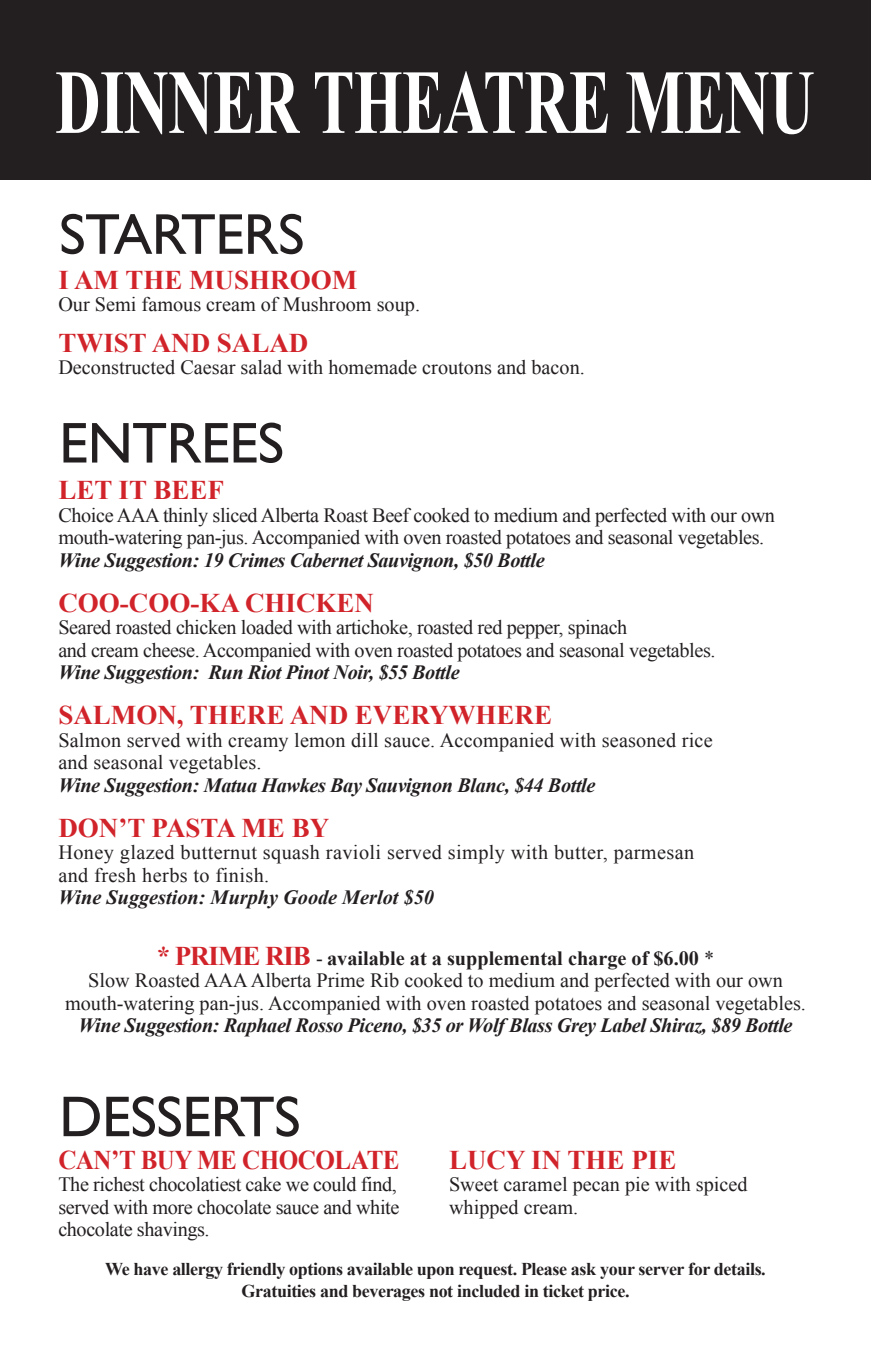
<style>
.page{position:relative;width:871px;height:1367px;background:#fff}
.page>*{position:absolute;margin:0;border:0;box-sizing:border-box;transform-origin:0 0}
.t1{font:700 91.35px "Times New Roman";letter-spacing:-.01em;color:#fff;scale:.69 1}
.t2{font:57.82px "Gill Sans";letter-spacing:-.01em;color:#231f20}
.t3{font:700 27px "Times New Roman";color:#d1232a}
.t4{font:700 27px "Times New Roman";color:#d1232a;scale:.93 1}
.t5{font:20.25px/22.5px "Times New Roman";color:#231f20}
.t6{font:20.25px/22.5px "Times New Roman";letter-spacing:-.02em;color:#231f20}
.t7{font:italic 700 20.25px "Times New Roman";letter-spacing:-.02em;color:#231f20}
.t8{font:20.25px/22.5px "Times New Roman";letter-spacing:.02em;color:#231f20}
.t9{font:italic 700 20.25px "Times New Roman";color:#231f20}
.t10{font:700 18px/21.6px "Times New Roman";letter-spacing:-.02em;color:#231f20;text-align:center}
.s1{font-weight:700;font-size:27px;color:#d1232a}
.s2{font-weight:700}
</style>
<div class="page">
<div style="left:0;top:0;width:871px;height:180px;background:#231f20"></div>
<h1 class="t1" style="left:55px;top:49px;width:1102px">DINNER THEATRE MENU</h1>
<h2 class="t2" style="left:59px;top:200px;width:247px">STARTERS</h2>
<h3 class="t3" style="left:58px;top:264px;width:300px">I AM THE MUSHROOM</h3>
<p class="t5" style="left:58px;top:293px;width:363px">Our Semi famous cream of Mushroom soup.</p>
<h3 class="t3" style="left:58px;top:327px;width:252px">TWIST AND SALAD</h3>
<p class="t5" style="left:58px;top:356px;width:528px">Deconstructed Caesar salad with homemade croutons and bacon.</p>
<h2 class="t2" style="left:59px;top:409px;width:226px">ENTREES</h2>
<h3 class="t3" style="left:58px;top:475px;width:167px">LET IT BEEF</h3>
<p class="t6" style="left:58px;top:504px;width:718px">Choice AAA thinly sliced Alberta Roast Beef cooked to medium and perfected with our own mouth-watering pan-jus. Accompanied with oven roasted potatoes and seasonal vegetables.</p>
<p class="t7" style="left:58px;top:548px;width:488px">Wine Suggestion: 19 Crimes Cabernet Sauvignon, $50 Bottle</p>
<h3 class="t3" style="left:58px;top:587px;width:317px">Coo-Coo-Ka CHICKEN</h3>
<p class="t6" style="left:58px;top:616px;width:659px">Seared roasted chicken loaded with artichoke, roasted red pepper, spinach<br>and cream cheese. Accompanied with oven roasted potatoes and seasonal vegetables.</p>
<p class="t7" style="left:58px;top:661px;width:403px">Wine Suggestion: Run Riot Pinot Noir, $55 Bottle</p>
<h3 class="t3" style="left:58px;top:700px;width:37px">Salmon</h3>
<h3 class="t3" style="left:177px;top:700px;width:51px">, There</h3>
<h3 class="t3" style="left:290px;top:700px;width:21px">and</h3>
<h3 class="t3" style="left:355px;top:700px;width:115px">Everywhere</h3>
<p class="t5" style="left:58px;top:729px;width:656px">Salmon served with creamy lemon dill sauce. Accompanied with seasoned rice and seasonal vegetables.</p>
<p class="t7" style="left:58px;top:773px;width:538px">Wine Suggestion: Matua Hawkes Bay Sauvignon Blanc, $44 Bottle</p>
<h3 class="t3" style="left:58px;top:812px;width:127px">Don’t Pasta</h3>
<h3 class="t3" style="left:241px;top:812px;width:89px">Me By</h3>
<p class="t8" style="left:58px;top:841px;width:637px">Honey glazed butternut squash ravioli served simply with butter, parmesan and fresh herbs to finish.</p>
<p class="t9" style="left:58px;top:886px;width:377px">Wine Suggestion: Murphy Goode Merlot $50</p>
<p class="t5" style="left:65px;top:947px;width:742px;text-align:center"><span class="s1">* PRIME RIB</span> - <span class="s2">available at a supplemental charge of $6.00</span> *<br>Slow Roasted AAA Alberta Prime Rib cooked to medium and perfected with our own mouth-watering pan-jus. Accompanied with oven roasted potatoes and seasonal vegetables.</p>
<p class="t7" style="left:78px;top:1014px;width:715px">Wine Suggestion: Raphael Rosso Piceno, $35 or Wolf Blass Grey Label Shiraz, $89 Bottle</p>
<h2 class="t2" style="left:59px;top:1083px;width:243px">DESSERTS</h2>
<h3 class="t4" style="left:58px;top:1144px;width:237px">Can ’t Buy Me Chocolate</h3>
<p class="t6" style="left:58px;top:1173px;width:343px">The richest chocolatiest cake we could find, served with more chocolate sauce and white chocolate shavings.</p>
<h3 class="t3" style="left:449px;top:1144px;width:138px">Lucy inthe</h3>
<h3 class="t3" style="left:631px;top:1144px;width:31px">Pie</h3>
<p class="t5" style="left:449px;top:1173px;width:300px">Sweet caramel pecan pie with spiced whipped cream.</p>
<p class="t10" style="left:105px;top:1258px;width:662px">We have allergy friendly options available upon request. Please ask your server for details.<br>Gratuities and beverages not included in ticket price.</p>
</div>
